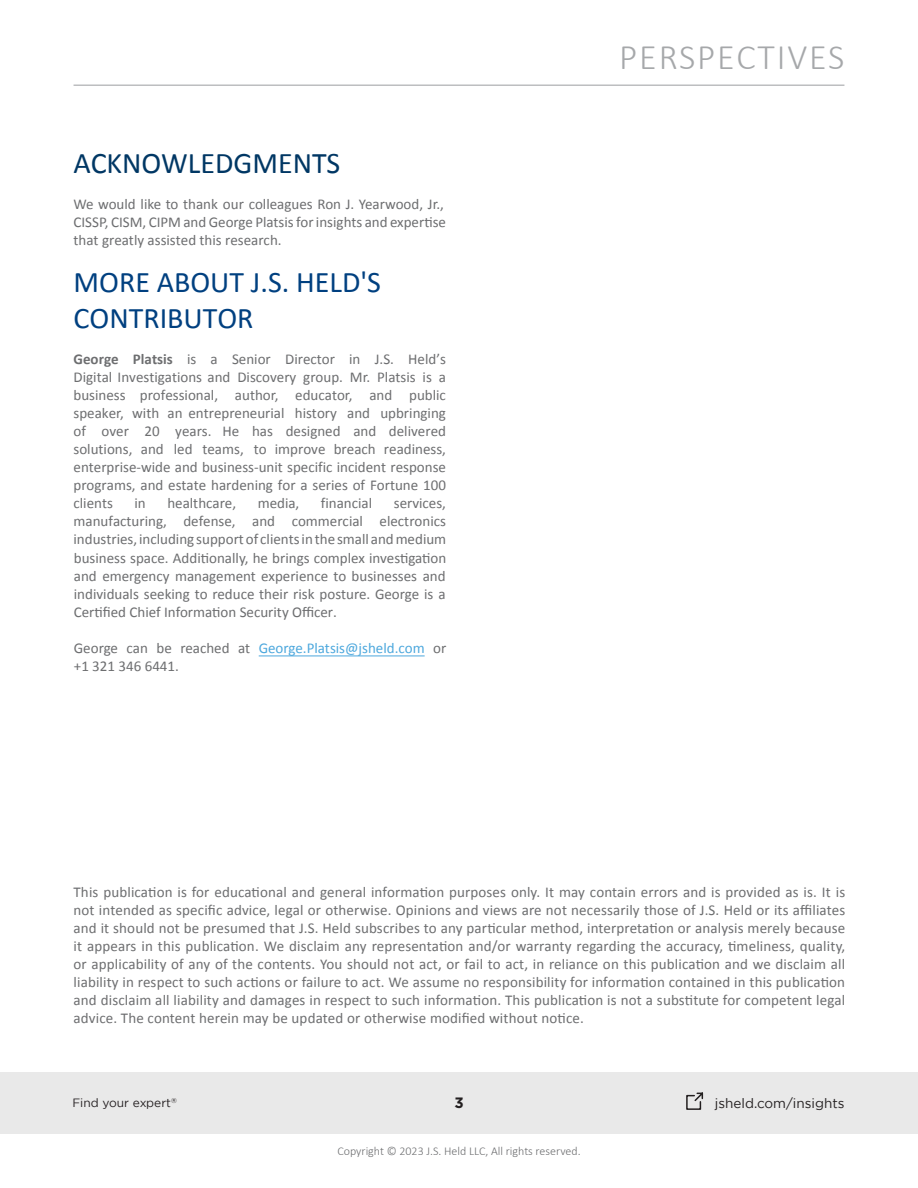
<style>
.page{position:relative;width:918px;height:1188px;background:#fff}
.page>*{position:absolute;margin:0;border:0;box-sizing:border-box;transform-origin:0 0}
.t1{font:300 36px "Calibri";letter-spacing:.05em;color:#a6a8aa}
.Text_Styles{font:30px/36px "Calibri";color:#004080}
.Text_Styles-2{font:30px "Calibri";color:#003764}
.Text_Styles-3{font:15px/18px "Calibri";color:#6d6e70;text-align:justify}
.t2{font:700 15px "Gotham";color:#231f20}
.t3{font:13.5px "Gotham";color:#231f20}
.t4{font:300 12px "Calibri";color:#6d6e70}
.t5{font:12px "Gotham";color:#241f21}
.t6{font:7.05px "Gotham";color:#241f21}
.s1{font-weight:700}
.s2{color:#4da8dd}
</style>
<div class="page">
<div style="left:0;top:1072px;width:918px;height:62px;background:#e9e9e9"></div>
<hr style="left:74px;top:85px;width:770px;height:1px;background:#a6a8ab">
<svg style="left:686px;top:1092px;width:18px;height:18px"></svg>
<hr style="left:259px;top:655px;width:166px;height:1px;background:#4da8dd">
<p class="Text_Styles-2" style="left:74px;top:145px;width:268px">ACKNOWLEDGMENTS</p>
<p class="Text_Styles-3" style="left:74px;top:194px;width:374px;text-align:left">We would like to thank our colleagues Ron J. Yearwood, Jr.,<br>CISSP, CISM, CIPM and George Platsis for insights and expertise that greatly assisted this research.</p>
<p class="Text_Styles" style="left:74px;top:264px;width:309px">MORE ABOUT J.S. HELD'S<br>CONTRIBUTOR</p>
<p class="Text_Styles-3" style="left:74px;top:350px;width:374px"><span class="s1">George Platsis</span> is a Senior Director in J.S. Held’s Digital Investigations and Discovery group. Mr. Platsis is a business professional, author, educator, and public speaker, with an entrepreneurial history and upbringing of over 20 years. He has designed and delivered solutions, and led teams, to improve breach readiness, enterprise-wide and business-unit specific incident response programs, and estate hardening for a series of Fortune 100 clients</p>
<p class="Text_Styles-3" style="left:135px;top:494px;width:13px">in</p>
<p class="Text_Styles-3" style="left:167px;top:494px;width:70px">healthcare,</p>
<p class="Text_Styles-3" style="left:258px;top:494px;width:43px">media,</p>
<p class="Text_Styles-3" style="left:321px;top:494px;width:53px">financial</p>
<p class="Text_Styles-3" style="left:74px;top:494px;width:374px;text-indent:320px">services, manufacturing, defense, and commercial electronics industries, including support of clients in the small and medium</p>
<p class="Text_Styles-3" style="left:74px;top:548px;width:374px">business space. Additionally, he brings complex investigation and emergency management experience to businesses and individuals seeking to reduce their risk posture. George is a Certified Chief Information Security Officer.</p>
<p class="Text_Styles-3" style="left:74px;top:638px;width:374px">George can be reached at <span class="s2">George.Platsis@jsheld.com</span> or +1 321 346 6441.</p>
<h1 class="t1" style="left:619px;top:35px;width:227px">PERSPECTIVES</h1>
<p class="Text_Styles-3" style="left:74px;top:882px;width:773px">This publication is for educational and general information purposes only. It may contain errors and is provided as is. It is not intended as specific advice, legal or otherwise. Opinions and views are not necessarily those of J.S. Held or its affiliates and it should not be presumed that J.S. Held subscribes to any particular method, interpretation or analysis merely because it appears in this publication. We disclaim any representation and/or warranty regarding the accuracy, timeliness, quality, or applicability of any of the contents. You should not act, or fail to act, in reliance on this publication and we disclaim all liability in respect to such actions or failure to act. We assume no responsibility for information contained in this publication and disclaim all liability and damages in respect to such information. This publication is not a substitute for competent legal advice. The content herein may be updated or otherwise modified without notice.</p>
<p class="t5" style="left:72px;top:1096px;width:100px">Find your expert</p>
<p class="t2" style="left:454px;top:1093px;width:11px">3</p>
<p class="t3" style="left:715px;top:1095px;width:131px">jsheld.com/insights</p>
<p class="t6" style="left:171px;top:1096px;width:7px">®</p>
<p class="t4" style="left:337px;top:1144px;width:245px">Copyright © 2023 J.S. Held LLC, All rights reserved.</p>
</div>
